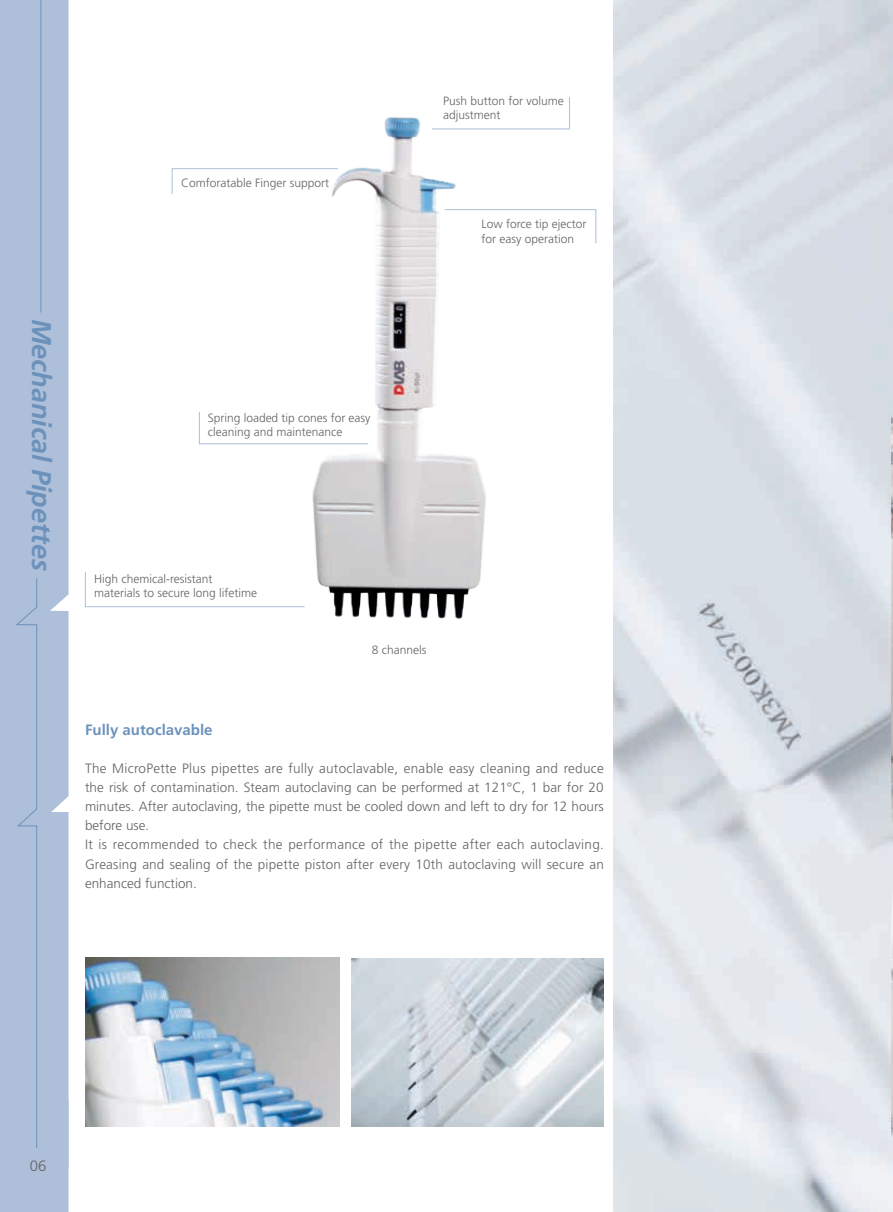
<style>
.page{position:relative;width:893px;height:1212px;background:#fff}
.page>*{position:absolute;margin:0;border:0;box-sizing:border-box;transform-origin:0 0}
.t1{font:italic 700 27px "Frutiger LT Std";color:#6c92bc}
.t2{font:700 15px "Frutiger LT Std";color:#6c92bc}
.t3{font:300 15px "Frutiger LT Std";color:#636366}
.t4{font:300 13.5px/19.2px "Frutiger LT Std";letter-spacing:.015em;color:#636366}
.t5{font:300 12px/14.4px "Frutiger LT Std";color:#636366}
</style>
<div class="page">
<img style="left:85px;top:958px;width:254px;height:169px">
<img style="left:613px;top:0;width:280px;height:1212px">
<img style="left:229px;top:58px;width:392px;height:588px">
<svg style="left:171px;top:168px;width:167px;height:27px"></svg>
<svg style="left:444px;top:209px;width:152px;height:35px"></svg>
<svg style="left:431px;top:96px;width:139px;height:34px"></svg>
<svg style="left:199px;top:411px;width:170px;height:33px"></svg>
<svg style="left:85px;top:571px;width:220px;height:36px"></svg>
<img style="left:351px;top:958px;width:253px;height:169px">
<img style="left:892px;top:182px;width:1px;height:1030px">
<div style="left:0;top:0;width:69px;height:578px;background:#aebfd9"></div>
<div style="left:0;top:578px;width:69px;height:634px;background:#aebfd9"></div>
<hr style="left:41px;top:0;width:1px;height:313px;background:#6c92bc">
<h1 class="t1" style="left:57px;top:319px;width:254px;rotate:90deg">Mechanical Pipettes</h1>
<p class="t5" style="left:181px;top:176px;width:150px">Comforatable Finger support</p>
<p class="t5" style="left:443px;top:94px;width:122px">Push button for volume adjustment</p>
<p class="t5" style="left:481px;top:217px;width:107px">Low force tip ejector for easy operation</p>
<p class="t5" style="left:208px;top:411px;width:164px">Spring loaded tip cones for easy cleaning and maintenance</p>
<p class="t5" style="left:94px;top:572px;width:165px">High chemical-resistant materials to secure long lifetime</p>
<p class="t5" style="left:372px;top:642px;width:56px">8 channels</p>
<p class="t2" style="left:85px;top:721px;width:129px">Fully autoclavable</p>
<p class="t4" style="left:85px;top:758px;width:520px">The MicroPette Plus pipettes are fully autoclavable, enable easy cleaning and reduce the risk of contamination. Steam autoclaving can be performed at 121°C, 1 bar for 20 minutes. After autoclaving, the pipette must be cooled down and left to dry for 12 hours before use.<br>It is recommended to check the performance of the pipette after each autoclaving.<br>Greasing and sealing of the pipette piston after every 10th autoclaving will secure an enhanced function.</p>
<p class="t3" style="left:30px;top:1157px;width:18px">06</p>
</div>
